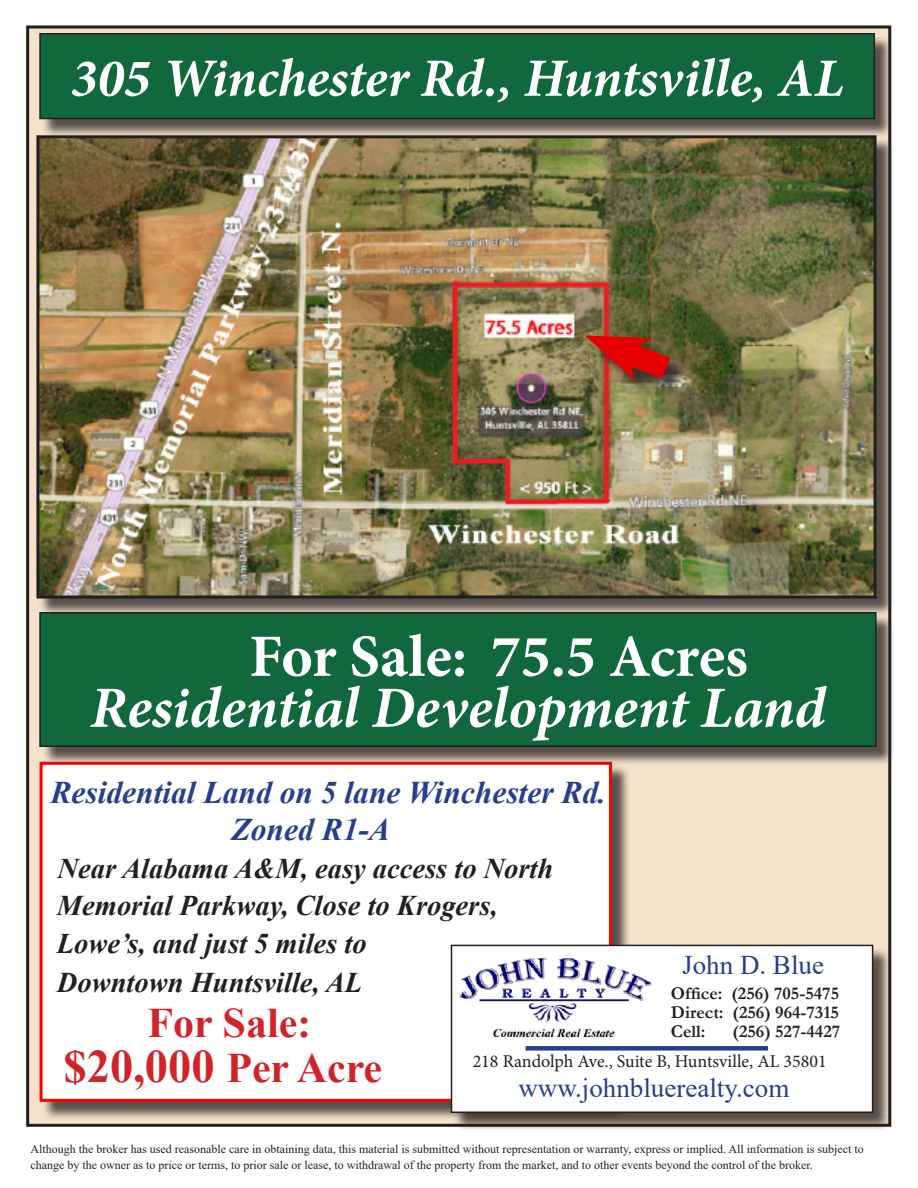
<style>
.page{position:relative;width:918px;height:1188px;background:#fff}
.page>*{position:absolute;margin:0;border:0;box-sizing:border-box;transform-origin:0 0}
.t1{font:700 60px "Minion Pro";color:#fff}
.t2{font:italic 700 58.5px "Minion Pro";color:#fff}
.t3{font:italic 700 54px "Minion Pro";color:#fff}
.t4{font:700 46.5px "Times New Roman";color:#d1232a}
.t5{font:700 42px "Times New Roman";color:#d1232a}
.t6{font:italic 700 31.5px "Times New Roman";color:#253f8e}
.t7{font:italic 700 28.5px "Times New Roman";color:#231f20}
.t8{font:27px "Times New Roman";color:#253f8e}
.t9{font:700 18px "Garamond";color:#231f20}
.t10{font:18px "Minion Pro";color:#231f20}
.t11{font:12px/16.5px "Times New Roman";color:#231f20}
.s1{font-size:42px}
</style>
<div class="page">
<div style="left:28px;top:27px;width:862px;height:1098px;background:#f4e2ca"></div>
<div style="left:42px;top:35px;width:852px;height:103px;background:#231f20;opacity:.75"></div>
<div style="left:40px;top:34px;width:834px;height:84px;background:#11683d"></div>
<div style="left:39px;top:33px;width:836px;height:86px;border:2px solid #231f20"></div>
<div style="left:42px;top:764px;width:589px;height:356px;background:#231f20;opacity:.75"></div>
<div style="left:41px;top:763px;width:569px;height:337px;background:#fff"></div>
<div style="left:40px;top:762px;width:572px;height:340px;border:3px solid #f00"></div>
<div style="left:42px;top:614px;width:853px;height:151px;background:#231f20;opacity:.75"></div>
<div style="left:40px;top:613px;width:836px;height:133px;background:#11683d"></div>
<div style="left:39px;top:612px;width:838px;height:135px;border:2px solid #231f20"></div>
<div style="left:39px;top:138px;width:856px;height:479px;background:#231f20;opacity:.75"></div>
<img style="left:40px;top:139px;width:833px;height:455px">
<div style="left:36px;top:135px;width:841px;height:463px;border:3px solid #231f20"></div>
<div style="left:453px;top:947px;width:439px;height:185px;background:#231f20;opacity:.75"></div>
<div style="left:451px;top:945px;width:422px;height:167px;background:#fff"></div>
<div style="left:451px;top:945px;width:422px;height:168px;border:2px solid #231f20"></div>
<img style="left:459px;top:957px;width:193px;height:81px">
<div style="left:526px;top:1046px;width:242px;height:5px;background:#253f8e"></div>
<svg style="left:585px;top:321px;width:110px;height:77px;background:#8b4f31"></svg>
<p class="t3" style="left:70px;top:40px;width:775px">305 Winchester Rd., Huntsville, AL</p>
<p class="t1" style="left:249px;top:614px;width:500px">For Sale: 75.5 Acres</p>
<p class="t2" style="left:90px;top:666px;width:737px">Residential Development Land</p>
<p class="t6" style="left:50px;top:770px;width:557px">Residential Land on 5 lane Winchester Rd.</p>
<p class="t6" style="left:232px;top:808px;width:160px">Zoned R1-A</p>
<p class="t7" style="left:58px;top:849px;width:497px">Near Alabama A&amp;M, easy access to North</p>
<p class="t7" style="left:57px;top:886px;width:442px">Memorial Parkway, Close to Krogers,</p>
<p class="t7" style="left:57px;top:924px;width:311px">Lowe’s, and just 5 miles to</p>
<p class="t7" style="left:57px;top:963px;width:307px">Downtown Huntsville, AL</p>
<p class="t5" style="left:148px;top:993px;width:165px">For Sale:</p>
<p class="t4" style="left:64px;top:1033px;width:320px">$20,000 <span class="s1">Per Acre</span></p>
<p class="t8" style="left:682px;top:946px;width:143px">John D. Blue</p>
<p class="t9" style="left:671px;top:981px;width:170px">Office: (256) 705-5475</p>
<p class="t9" style="left:671px;top:1000px;width:170px">Direct: (256) 964-7315</p>
<p class="t9" style="left:671px;top:1019px;width:36px">Cell:</p>
<p class="t9" style="left:733px;top:1019px;width:109px">(256) 527-4427</p>
<p class="t8" style="left:518px;top:1069px;width:272px">www.johnbluerealty.com</p>
<p class="t10" style="left:473px;top:1049px;width:356px">218 Randolph Ave., Suite B, Huntsville, AL 35801</p>
<p class="t11" style="left:31px;top:1140px;width:835px">Although the broker has used reasonable care in obtaining data, this material is submitted without representation or warranty, express or implied. All information is subject to change by the owner as to price or terms, to prior sale or lease, to withdrawal of the property from the market, and to other events beyond the control of the broker.</p>
</div>
